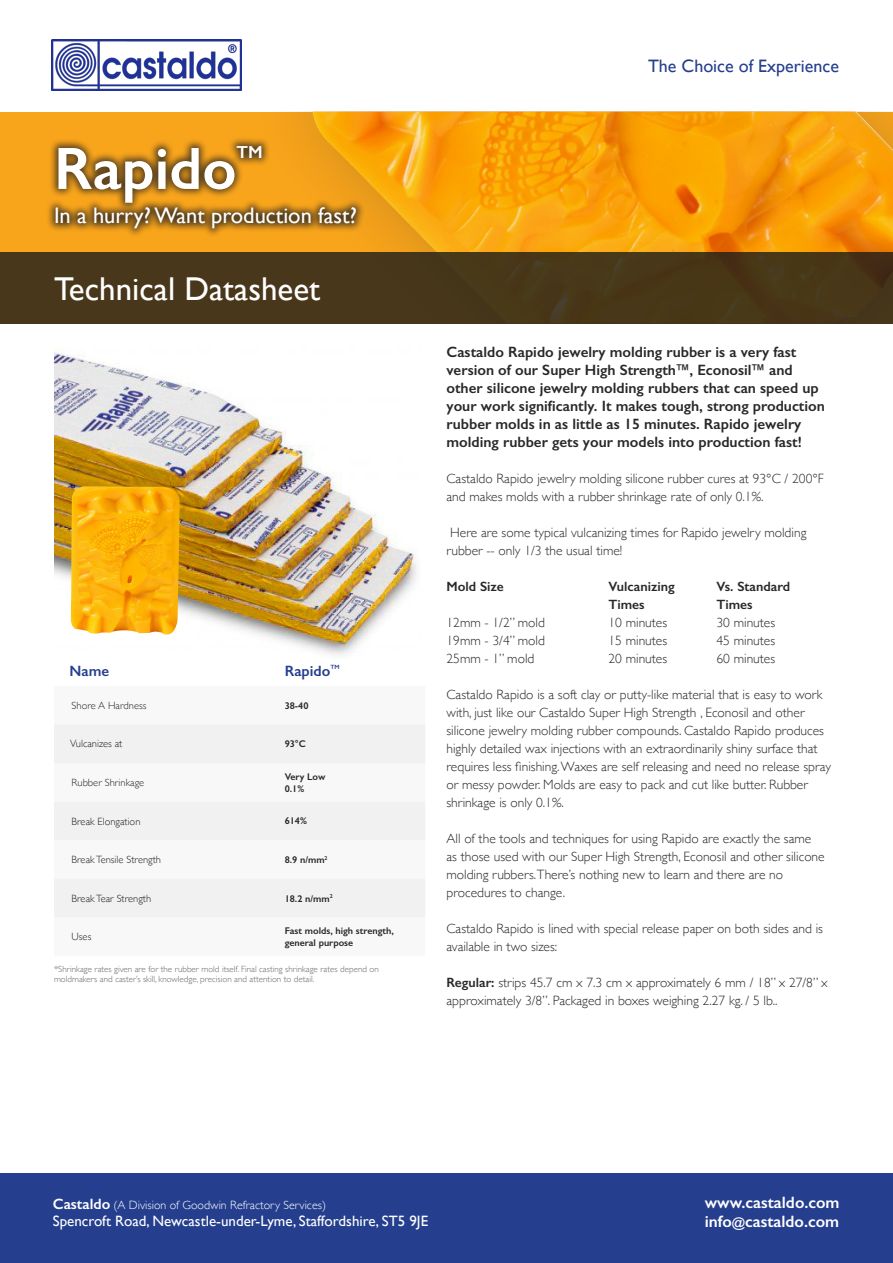
<style>
.page{position:relative;width:893px;height:1263px;background:#fff}
.page>*{position:absolute;margin:0;border:0;box-sizing:border-box;transform-origin:0 0}
.t1{font:600 60px "Gill Sans";color:#fff}
.t2{font:33px "Gill Sans";color:#fff}
.t3{font:22.5px "Gill Sans";color:#fff}
.t4{font:18px "Gill Sans";color:#253f8e}
.t5{font:600 17.55px "Gill Sans";color:#fff}
.t6{font:600 16.5px/19.8px "Gill Sans";color:#fff}
.t7{font:600 15px/18px "Gill Sans";color:#282827}
.t8{font:15px "Gill Sans";color:#fff}
.t9{font:600 15px "Gill Sans";color:#253f8e}
.t10{font:300 13.5px/18px "Gill Sans";color:#282827}
.t11{font:600 13.5px "Gill Sans";color:#282827}
.t12{font:300 12px "Gill Sans";color:#fff}
.t13{font:300 10.5px "Gill Sans";color:#231f20}
.t14{font:300 10.5px "Gill Sans";color:#282827}
.t15{font:600 9.75px/11.7px "Gill Sans";color:#282827}
.t16{font:300 9px/10.8px "Gill Sans";color:#686868}
.t17{font:600 6.15px "Gill Sans";color:#253f8e}
.s1{font-weight:600}
.s2{font-weight:600;font-size:15px}
.s3{font-size:13.5px}
</style>
<div class="page">
<div style="left:0;top:112px;width:893px;height:211px;background:#f9a51b"></div>
<img style="left:313px;top:112px;width:580px;height:140px">
<div style="left:0;top:1174px;width:893px;height:89px;background:#253f8e"></div>
<div style="left:46px;top:136px;width:320px;height:102px;background:#231f20;opacity:.75"></div>
<div style="left:0;top:252px;width:893px;height:72px;background:#48371a"></div>
<img style="left:52px;top:39px;width:189px;height:51px">
<img style="left:54px;top:350px;width:366px;height:305px">
<div style="left:54px;top:725px;width:371px;height:38px;background:#f1f1f1"></div>
<div style="left:54px;top:802px;width:371px;height:115px;background:#f1f1f1"></div>
<img style="left:71px;top:486px;width:109px;height:149px">
<h1 class="t1" style="left:54px;top:132px;width:184px">Rapido</h1>
<p class="t5" style="left:237px;top:141px;width:28px">TM</p>
<h3 class="t3" style="left:54px;top:203px;width:305px">In a hurry? Want production fast?</h3>
<h2 class="t2" style="left:54px;top:269px;width:268px">Technical Datasheet</h2>
<p class="t9" style="left:70px;top:661px;width:41px">Name</p>
<p class="t9" style="left:285px;top:661px;width:47px">Rapido</p>
<p class="t17" style="left:330px;top:663px;width:11px">TM</p>
<p class="t14" style="left:72px;top:697px;width:76px">Shore A Hardness</p>
<p class="t15" style="left:285px;top:699px;width:25px">38-40</p>
<p class="t13" style="left:70px;top:736px;width:54px">Vulcanizes at</p>
<p class="t15" style="left:285px;top:738px;width:23px">93°C</p>
<p class="t14" style="left:72px;top:774px;width:74px">Rubber Shrinkage</p>
<p class="t15" style="left:285px;top:771px;width:42px">Very Low<br>0.1%</p>
<p class="t13" style="left:72px;top:813px;width:70px">Break Elongation</p>
<p class="t15" style="left:285px;top:815px;width:24px">614%</p>
<p class="t13" style="left:72px;top:851px;width:91px">Break Tensile Strength</p>
<p class="t15" style="left:285px;top:854px;width:44px">8.9 n/mm<sup>2</sup></p>
<p class="t13" style="left:72px;top:890px;width:81px">Break Tear Strength</p>
<p class="t15" style="left:285px;top:892px;width:50px">18.2 n/mm<sup>2</sup></p>
<p class="t13" style="left:72px;top:928px;width:21px">Uses</p>
<p class="t15" style="left:285px;top:925px;width:111px">Fast molds, high strength, general purpose</p>
<p class="t16" style="left:54px;top:963px;width:326px">*Shrinkage rates given are for the rubber mold itself. Final casting shrinkage rates depend on moldmakers and caster’s skill, knowledge, precision and attention to detail.</p>
<h3 class="t4" style="left:648px;top:55px;width:192px">The Choice of Experience</h3>
<p class="t7" style="left:446px;top:343px;width:380px">Castaldo Rapido jewelry molding rubber is a very fast version of our Super High Strength™, Econosil™ and other silicone jewelry molding rubbers that can speed up your work significantly. It makes tough, strong production rubber molds in as little as 15 minutes. Rapido jewelry molding rubber gets your models into production fast!</p>
<p class="t10" style="left:446px;top:469px;width:379px">Castaldo Rapido jewelry molding silicone rubber cures at 93°C / 200°F and makes molds with a rubber shrinkage rate of only 0.1%.</p>
<p class="t10" style="left:446px;top:523px;width:361px">Here are some typical vulcanizing times for Rapido jewelry molding rubber -- only 1/3 the usual time!</p>
<p class="t11" style="left:446px;top:578px;width:59px">Mold Size</p>
<p class="t11" style="left:608px;top:578px;width:68px">Vulcanizing</p>
<p class="t11" style="left:716px;top:578px;width:75px">Vs. Standard</p>
<p class="t11" style="left:608px;top:596px;width:38px">Times</p>
<p class="t11" style="left:716px;top:596px;width:38px">Times</p>
<p class="t10" style="left:446px;top:613px;width:100px">12mm - 1/2” mold</p>
<p class="t10" style="left:608px;top:613px;width:60px">10 minutes</p>
<p class="t10" style="left:716px;top:613px;width:60px">30 minutes</p>
<p class="t10" style="left:446px;top:631px;width:100px">19mm - 3/4” mold</p>
<p class="t10" style="left:608px;top:631px;width:60px">15 minutes</p>
<p class="t10" style="left:716px;top:631px;width:60px">45 minutes</p>
<p class="t10" style="left:446px;top:649px;width:89px">25mm - 1” mold</p>
<p class="t10" style="left:608px;top:649px;width:60px">20 minutes</p>
<p class="t10" style="left:716px;top:649px;width:60px">60 minutes</p>
<p class="t10" style="left:446px;top:685px;width:386px">Castaldo Rapido is a soft clay or putty-like material that is easy to work with, just like our Castaldo Super High Strength , Econosil and other silicone jewelry molding rubber compounds. Castaldo Rapido produces highly detailed wax injections with an extraordinarily shiny surface that requires less finishing. Waxes are self releasing and need no release spray or messy powder. Molds are easy to pack and cut like butter. Rubber shrinkage is only 0.1%.</p>
<p class="t10" style="left:446px;top:829px;width:380px">All of the tools and techniques for using Rapido are exactly the same as those used with our Super High Strength, Econosil and other silicone molding rubbers.There’s nothing new to learn and there are no procedures to change.</p>
<p class="t10" style="left:446px;top:919px;width:378px">Castaldo Rapido is lined with special release paper on both sides and is available in two sizes:</p>
<p class="t10" style="left:446px;top:973px;width:382px"><span class="s1">Regular:</span> strips 45.7 cm x 7.3 cm x approximately 6 mm / 18” x 27/8” x approximately 3/8”. Packaged in boxes weighing 2.27 kg. / 5 lb..</p>
<p class="t12" style="left:53px;top:1195px;width:275px"><span class="s2">Castaldo</span> (A Division of Goodwin Refractory Services)</p>
<p class="t8" style="left:53px;top:1211px;width:377px">Spencroft Road, Newcastle-under-Lyme, Staffordshire, ST5 9JE</p>
<p class="t6" style="left:705px;top:1192px;width:136px">www.castaldo.com info<span class="s3">@</span>castaldo.com</p>
</div>
